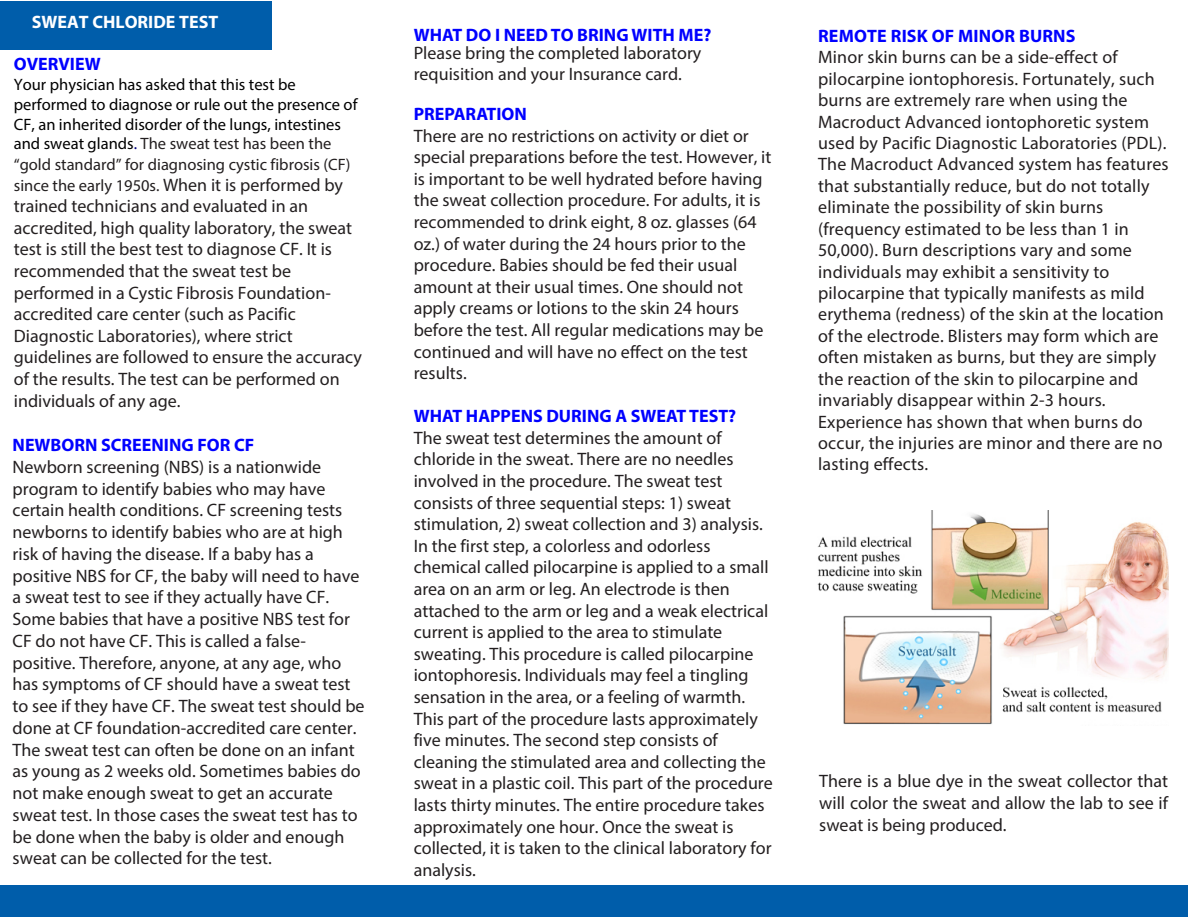
<style>
.page{position:relative;width:1188px;height:918px;background:#fff}
.page>*{position:absolute;margin:0;border:0;box-sizing:border-box;transform-origin:0 0}
.t1{font:18px/21.6px "Myriad Pro";color:#231f20}
.t2{font:700 18px "Myriad Pro";color:#fff}
.t3{font:700 18px "Myriad Pro";color:#00f}
.t4{font:16.5px/20.1px "Myriad Pro";color:#000}
.s1{color:#000080}
.s2{color:#231f20}
.s3{font-size:18px;color:#231f20}
.s4{font-weight:700;color:#00f}
</style>
<div class="page">
<img style="left:817px;top:511px;width:352px;height:214px">
<div style="left:0;top:885px;width:1188px;height:31px;background:#005daa"></div>
<div style="left:0;top:1px;width:271px;height:49px;background:#005daa"></div>
<p class="t2" style="left:32px;top:10px;width:188px">SWEAT CHLORIDE TEST</p>
<p class="t3" style="left:14px;top:53px;width:88px">OVERVIEW</p>
<p class="t4" style="left:14px;top:74px;width:345px">Your physician has asked that this test be performed to diagnose or rule out the presence of CF, an inherited disorder of the lungs, intestines and sweat glands<span class="s1">.</span> <span class="s2">The sweat test has been the “gold standard” for diagnosing cystic fibrosis (CF) since the early 1950s.</span> <span class="s3">When it is performed by</span></p>
<p class="t1" style="left:14px;top:195px;width:349px">trained technicians and evaluated in an accredited, high quality laboratory, the sweat test is still the best test to diagnose CF. It is recommended that the sweat test be performed in a Cystic Fibrosis Foundation&shy;accredited care center (such as Pacific Diagnostic Laboratories), where strict guidelines are followed to ensure the accuracy of the results. The test can be performed on individuals of any age.</p>
<p class="t1" style="left:13px;top:434px;width:353px"><span class="s4">NEWBORN SCREENING FOR CF<br></span>Newborn screening (NBS) is a nationwide program to identify babies who may have certain health conditions. CF screening tests newborns to identify babies who are at high risk of having the disease. If a baby has a positive NBS for CF, the baby will need to have a sweat test to see if they actually have CF.<br>Some babies that have a positive NBS test for CF do not have CF. This is called a false&shy;positive. Therefore, anyone, at any age, who has symptoms of CF should have a sweat test to see if they have CF. The sweat test should be done at CF foundation-accredited care center.<br>The sweat test can often be done on an infant as young as 2 weeks old. Sometimes babies do not make enough sweat to get an accurate sweat test. In those cases the sweat test has to be done when the baby is older and enough sweat can be collected for the test.</p>
<p class="t1" style="left:414px;top:26px;width:299px;line-height:17.9px"><span class="s4">WHAT DO I NEED TO BRING WITH ME?<br></span>Please bring the completed laboratory</p>
<p class="t1" style="left:414px;top:63px;width:270px">requisition and your Insurance card.</p>
<p class="t1" style="left:414px;top:103px;width:359px"><span class="s4">PREPARATION<br></span>There are no restrictions on activity or diet or special preparations before the test. However, it is important to be well hydrated before having the sweat collection procedure. For adults, it is recommended to drink eight, 8 oz. glasses (64 oz.) of water during the 24 hours prior to the procedure. Babies should be fed their usual amount at their usual times. One should not apply creams or lotions to the skin 24 hours before the test. All regular medications may be continued and will have no effect on the test results.</p>
<p class="t1" style="left:414px;top:405px;width:361px"><span class="s4">WHAT HAPPENS DURING A SWEAT TEST?<br></span>The sweat test determines the amount of chloride in the sweat. There are no needles involved in the procedure. The sweat test consists of three sequential steps: 1) sweat stimulation, 2) sweat collection and 3) analysis.<br>In the first step, a colorless and odorless chemical called pilocarpine is applied to a small area on an arm or leg. An electrode is then attached to the arm or leg and a weak electrical current is applied to the area to stimulate sweating. This procedure is called pilocarpine iontophoresis. Individuals may feel a tingling sensation in the area, or a feeling of warmth.<br>This part of the procedure lasts approximately five minutes. The second step consists of cleaning the stimulated area and collecting the sweat in a plastic coil. This part of the procedure lasts thirty minutes. The entire procedure takes approximately one hour. Once the sweat is collected, it is taken to the clinical laboratory for analysis.</p>
<p class="t1" style="left:818px;top:25px;width:352px"><span class="s4">REMOTE RISK OF MINOR BURNS<br></span>Minor skin burns can be a side-effect of pilocarpine iontophoresis. Fortunately, such burns are extremely rare when using the Macroduct Advanced iontophoretic system used by Pacific Diagnostic Laboratories (PDL).<br>The Macroduct Advanced system has features that substantially reduce, but do not totally eliminate the possibility of skin burns (frequency estimated to be less than 1 in 50,000). Burn descriptions vary and some individuals may exhibit a sensitivity to pilocarpine that typically manifests as mild erythema (redness) of the skin at the location of the electrode. Blisters may form which are often mistaken as burns, but they are simply the reaction of the skin to pilocarpine and invariably disappear within 2-3 hours.<br>Experience has shown that when burns do occur, the injuries are minor and there are no lasting effects.</p>
<p class="t1" style="left:819px;top:770px;width:350px;text-align:justify">There is a blue dye in the sweat collector that will color the sweat and allow the lab to see if sweat is being produced.</p>
</div>
